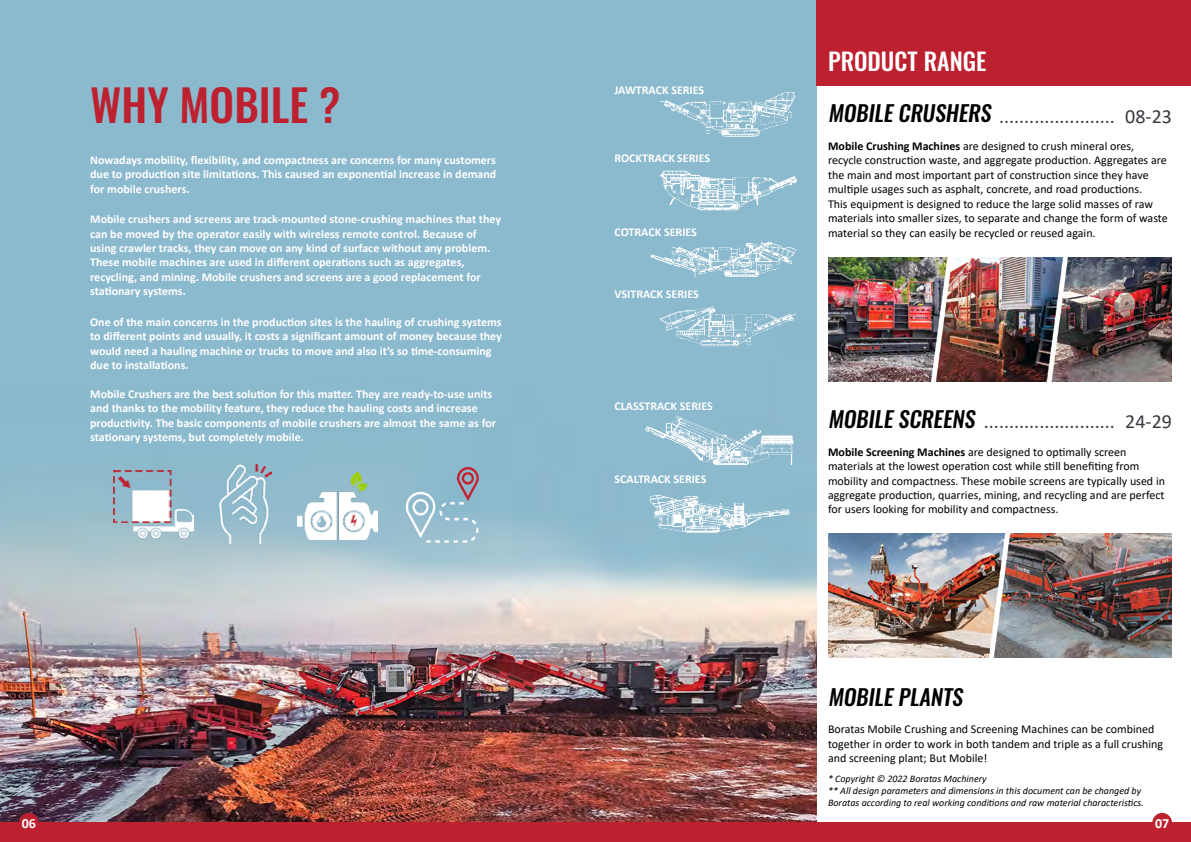
<style>
.page{position:relative;width:1191px;height:842px;background:#fff}
.page>*{position:absolute;margin:0;border:0;box-sizing:border-box;transform-origin:0 0}
.t1{font:500 44px "Oswald";color:#bd202f}
.t2{font:500 24px "Oswald";color:#fff}
.t3{font:500 22px "Oswald";color:#000}
.t4{font:20px "Calibri";color:#363a3e}
.t5{font:700 14px "Calibri";color:#fff}
.t6{font:700 12px/14.4px "Calibri";color:#fff}
.t7{font:12px/14.4px "Calibri";color:#000}
.t8{font:italic 10px/12px "Calibri";color:#000}
.s1{font-family:"Oswald";font-weight:500;font-size:22px;color:#000}
.s2{font-weight:700}
</style>
<div class="page">
<img style="left:0;top:0;width:816px;height:823px">
<img style="left:828px;top:533px;width:344px;height:124px">
<img style="left:828px;top:257px;width:344px;height:124px">
<img style="left:659px;top:85px;width:137px;height:56px">
<img style="left:659px;top:159px;width:137px;height:59px">
<img style="left:649px;top:225px;width:147px;height:63px">
<img style="left:651px;top:293px;width:147px;height:64px">
<img style="left:636px;top:415px;width:162px;height:60px">
<img style="left:647px;top:486px;width:145px;height:56px">
<img style="left:114px;top:470px;width:79px;height:67px">
<img style="left:219px;top:464px;width:52px;height:79px">
<img style="left:298px;top:468px;width:79px;height:71px">
<img style="left:404px;top:465px;width:76px;height:78px">
<div style="left:19px;top:813px;width:20px;height:19px;background:#bd202f;border-radius:50%"></div>
<div style="left:1152px;top:813px;width:20px;height:19px;background:#bd202f;border-radius:50%"></div>
<div style="left:0;top:823px;width:1191px;height:19px;background:#bd202f"></div>
<div style="left:816px;top:0;width:375px;height:85px;background:#bd202f"></div>
<h1 class="t1" style="left:90px;top:82px;width:252px">WHY MOBILE ?</h1>
<p class="t6" style="left:90px;top:153px;width:408px;text-align:justify">Nowadays mobility, flexibility, and compactness are concerns for many customers due to production site limitations. This caused an exponential increase in demand for mobile crushers.</p>
<p class="t6" style="left:90px;top:212px;width:412px">Mobile crushers and screens are track-mounted stone-crushing machines that they can be moved by the operator easily with wireless remote control. Because of using crawler tracks, they can move on any kind of surface without any problem.<br>These mobile machines are used in different operations such as aggregates, recycling, and mining. Mobile crushers and screens are a good replacement for stationary systems.</p>
<p class="t6" style="left:90px;top:315px;width:413px">One of the main concerns in the production sites is the hauling of crushing systems to different points and usually, it costs a significant amount of money because they would need a hauling machine or trucks to move and also it’s so time-consuming due to installations.</p>
<p class="t6" style="left:90px;top:387px;width:407px">Mobile Crushers are the best solution for this matter. They are ready-to-use units and thanks to the mobility feature, they reduce the hauling costs and increase productivity. The basic components of mobile crushers are almost the same as for stationary systems, but completely mobile.</p>
<p class="t6" style="left:614px;top:83px;width:91px">JAWTRACK SERIES</p>
<p class="t6" style="left:614px;top:150px;width:97px">ROCKTRACK SERIES</p>
<p class="t6" style="left:614px;top:224px;width:84px">COTRACK SERIES</p>
<p class="t6" style="left:614px;top:287px;width:86px">VSITRACK SERIES</p>
<p class="t6" style="left:614px;top:398px;width:100px">CLASSTRACK SERIES</p>
<p class="t6" style="left:614px;top:471px;width:93px">SCALTRACK SERIES</p>
<h2 class="t2" style="left:828px;top:48px;width:160px">PRODUCT RANGE</h2>
<h3 class="t4" style="left:828px;top:102px;width:288px"><span class="s1">MOBILE CRUSHERS</span> .......................</h3>
<h3 class="t4" style="left:1125px;top:102px;width:48px">08-23</h3>
<p class="t7" style="left:828px;top:139px;width:341px"><span class="s2">Mobile Crushing Machines</span> are designed to crush mineral ores, recycle construction waste, and aggregate production. Aggregates are the main and most important part of construction since they have multiple usages such as asphalt, concrete, and road productions.<br>This equipment is designed to reduce the large solid masses of raw materials into smaller sizes, to separate and change the form of waste material so they can easily be recycled or reused again.</p>
<h3 class="t4" style="left:828px;top:408px;width:288px"><span class="s1">MOBILE SCREENS</span> ..........................</h3>
<h3 class="t4" style="left:1125px;top:408px;width:48px">24-29</h3>
<p class="t7" style="left:828px;top:444px;width:338px"><span class="s2">Mobile Screening Machines</span> are designed to optimally screen materials at the lowest operation cost while still benefiting from mobility and compactness. These mobile screens are typically used in aggregate production, quarries, mining, and recycling and are perfect for users looking for mobility and compactness.</p>
<h3 class="t3" style="left:828px;top:685px;width:141px">MOBILE PLANTS</h3>
<p class="t7" style="left:828px;top:722px;width:336px">Boratas Mobile Crushing and Screening Machines can be combined together in order to work in both tandem and triple as a full crushing and screening plant; But Mobile!</p>
<p class="t8" style="left:828px;top:772px;width:317px">* Copyright © 2022 Boratas Machinery<br>** All design parameters and dimensions in this document can be changed by<br>Boratas according to real working conditions and raw material characteristics.</p>
<p class="t5" style="left:22px;top:813px;width:16px">06</p>
<p class="t5" style="left:1155px;top:813px;width:16px">07</p>
</div>
